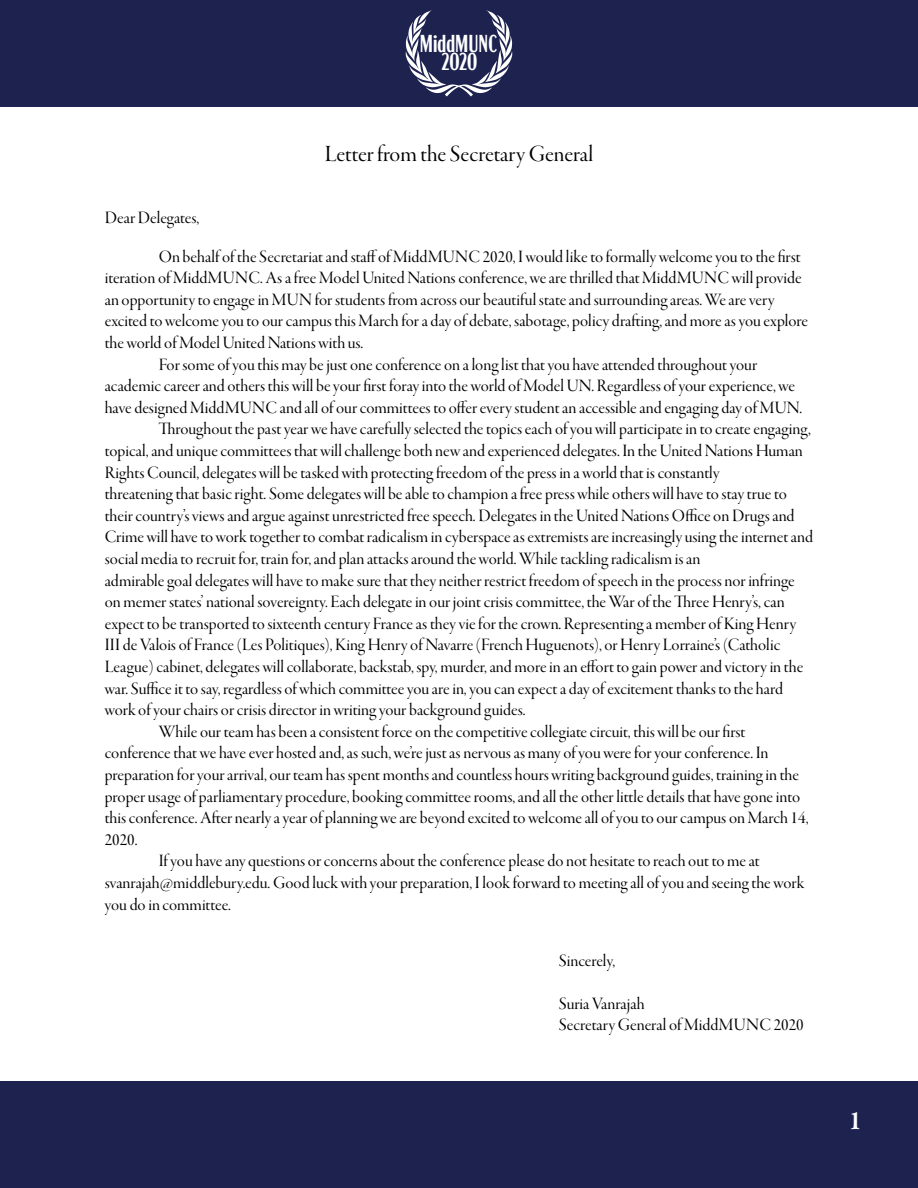
<style>
.page{position:relative;width:918px;height:1188px;background:#fff}
.page>*{position:absolute;margin:0;border:0;box-sizing:border-box;transform-origin:0 0}
.t1{font:600 27px "Garamond Premr Pro";color:#fff}
.t2{font:600 extra-condensed 24.45px/18.3px "Acme Gothic";color:#fff;text-align:center}
.t3{font:24px "Garamond Premr Pro Disp";color:#000}
.t4{font:18px/38.7px "Garamond Premr Pro Disp";color:#000}
</style>
<div class="page">
<div style="left:0;top:0;width:918px;height:106px;background:#1d224f"></div>
<div style="left:0;top:1082px;width:918px;height:106px;background:#1d224f"></div>
<svg style="left:406px;top:10px;width:106px;height:87px"></svg>
<h2 class="t2" style="left:420px;top:32px;width:79px">MiddMUNC<br>2020</h2>
<h3 class="t3" style="left:325px;top:140px;width:270px">Letter from the Secretary General</h3>
<p class="t4" style="left:159px;top:199px;width:643px;text-indent:-54px">Dear Delegates,<br>On behalf of the Secretariat and staff of MiddMUNC 2020, I would like to formally welcome you to the first</p>
<p class="t4" style="left:105px;top:259px;width:699px">iteration of MiddMUNC. As a free Model United Nations conference, we are thrilled that MiddMUNC will provide</p>
<p class="t4" style="left:105px;top:281px;width:671px">an opportunity to engage in MUN for students from across our beautiful state and surrounding areas. We are very</p>
<p class="t4" style="left:105px;top:302px;width:705px">excited to welcome you to our campus this March for a day of debate, sabotage, policy drafting, and more as you explore</p>
<p class="t4" style="left:105px;top:324px;width:260px">the world of Model United Nations with us.</p>
<p class="t4" style="left:159px;top:345px;width:600px">For some of you this may be just one conference on a long list that you have attended throughout your</p>
<p class="t4" style="left:105px;top:367px;width:692px">academic career and others this will be your first foray into the world of Model UN. Regardless of your experience, we</p>
<p class="t4" style="left:105px;top:389px;width:699px">have designed MiddMUNC and all of our committees to offer every student an accessible and engaging day of MUN.</p>
<p class="t4" style="left:159px;top:410px;width:654px">Throughout the past year we have carefully selected the topics each of you will participate in to create engaging,</p>
<p class="t4" style="left:105px;top:432px;width:700px">topical, and unique committees that will challenge both new and experienced delegates. In the United Nations Human</p>
<p class="t4" style="left:105px;top:453px;width:616px">Rights Council, delegates will be tasked with protecting freedom of the press in a world that is constantly</p>
<p class="t4" style="left:105px;top:475px;width:684px">threatening that basic right. Some delegates will be able to champion a free press while others will have to stay true to</p>
<p class="t4" style="left:105px;top:497px;width:691px">their country’s views and argue against unrestricted free speech. Delegates in the United Nations Office on Drugs and</p>
<p class="t4" style="left:105px;top:518px;width:710px">Crime will have to work together to combat radicalism in cyberspace as extremists are increasingly using the internet and</p>
<p class="t4" style="left:105px;top:540px;width:597px">social media to recruit for, train for, and plan attacks around the world. While tackling radicalism is an</p>
<p class="t4" style="left:105px;top:561px;width:692px">admirable goal delegates will have to make sure that they neither restrict freedom of speech in the process nor infringe</p>
<p class="t4" style="left:105px;top:583px;width:681px">on memer states’ national sovereignty. Each delegate in our joint crisis committee, the War of the Three Henry’s, can</p>
<p class="t4" style="left:105px;top:605px;width:693px">expect to be transported to sixteenth century France as they vie for the crown. Representing a member of King Henry</p>
<p class="t4" style="left:105px;top:626px;width:677px">III de Valois of France (Les Politiques), King Henry of Navarre (French Huguenots), or Henry Lorraine’s (Catholic</p>
<p class="t4" style="left:105px;top:648px;width:700px">League) cabinet, delegates will collaborate, backstab, spy, murder, and more in an effort to gain power and victory in the</p>
<p class="t4" style="left:105px;top:669px;width:680px">war. Suffice it to say, regardless of which committee you are in, you can expect a day of excitement thanks to the hard</p>
<p class="t4" style="left:105px;top:691px;width:422px">work of your chairs or crisis director in writing your background guides.</p>
<p class="t4" style="left:159px;top:713px;width:588px">While our team has been a consistent force on the competitive collegiate circuit, this will be our first</p>
<p class="t4" style="left:105px;top:734px;width:665px">conference that we have ever hosted and, as such, we’re just as nervous as many of you were for your conference. In</p>
<p class="t4" style="left:105px;top:756px;width:696px">preparation for your arrival, our team has spent months and countless hours writing background guides, training in the</p>
<p class="t4" style="left:105px;top:777px;width:697px">proper usage of parliamentary procedure, booking committee rooms, and all the other little details that have gone into</p>
<p class="t4" style="left:105px;top:799px;width:705px">this conference. After nearly a year of planning we are beyond excited to welcome all of you to our campus on March 14,</p>
<p class="t4" style="left:105px;top:821px;width:34px">2020.</p>
<p class="t4" style="left:159px;top:842px;width:602px">If you have any questions or concerns about the conference please do not hesitate to reach out to me at</p>
<p class="t4" style="left:105px;top:864px;width:701px">svanrajah@middlebury.edu. Good luck with your preparation, I look forward to meeting all of you and seeing the work</p>
<p class="t4" style="left:105px;top:885px;width:128px">you do in committee.</p>
<p class="t4" style="left:559px;top:941px;width:58px">Sincerely,</p>
<p class="t4" style="left:559px;top:993px;width:246px;line-height:21.6px">Suria Vanrajah<br>Secretary General of MiddMUNC 2020</p>
<h1 class="t1" style="left:848px;top:1104px;width:15px">1</h1>
</div>
